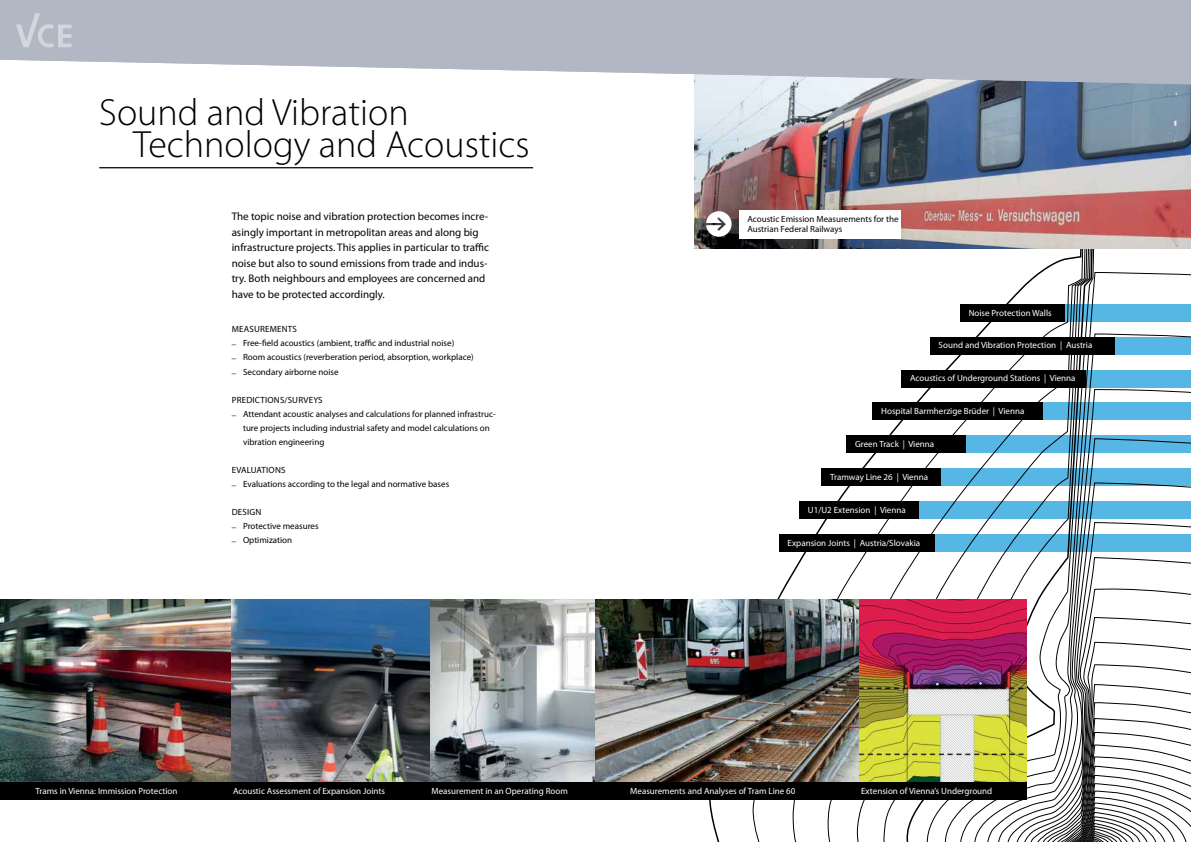
<style>
.page{position:relative;width:1191px;height:842px;background:#fff}
.page>*{position:absolute;margin:0;border:0;box-sizing:border-box;transform-origin:0 0}
.t1{font:300 38px/32px "Myriad Pro";color:#000}
.t2{font:11px/15.5px "Myriad Pro";color:#000}
.t3{font:9px/14px "Myriad Pro";color:#000}
.t4{font:9px "Myriad Pro";color:#fff}
.t5{font:9px "Myriad Pro";letter-spacing:.02em;color:#000}
</style>
<div class="page">
<img style="left:0;top:599px;width:232px;height:184px">
<img style="left:232px;top:599px;width:476px;height:184px">
<img style="left:694px;top:84px;width:14px;height:164px">
<div style="left:0;top:783px;width:595px;height:17px;background:#000"></div>
<svg style="left:1096px;top:120px;width:95px;height:83px;background:#9b98a3"></svg>
<svg style="left:1096px;top:203px;width:95px;height:639px"></svg>
<img style="left:708px;top:84px;width:383px;height:758px">
<div style="left:595px;top:783px;width:431px;height:17px;background:#000"></div>
<hr style="left:99px;top:167px;width:434px;height:1px;background:#000">
<svg style="left:0;top:0;width:1191px;height:84px;background:#bac0ca"></svg>
<div style="left:1020px;top:304px;width:171px;height:17px;background:#56b6e4"></div>
<div style="left:1003px;top:337px;width:188px;height:17px;background:#56b6e4"></div>
<div style="left:883px;top:534px;width:308px;height:17px;background:#56b6e4"></div>
<svg style="left:965px;top:436px;width:226px;height:17px;background:#4fa7d1"></svg>
<div style="left:883px;top:501px;width:308px;height:17px;background:#56b6e4"></div>
<div style="left:959px;top:403px;width:232px;height:17px;background:#56b6e4"></div>
<div style="left:925px;top:469px;width:266px;height:17px;background:#56b6e4"></div>
<div style="left:977px;top:370px;width:214px;height:17px;background:#56b6e4"></div>
<svg style="left:706px;top:211px;width:25px;height:26px"></svg>
<div style="left:739px;top:210px;width:161px;height:29px;background:#fff"></div>
<div style="left:960px;top:304px;width:105px;height:17px;background:#000"></div>
<div style="left:872px;top:403px;width:170px;height:17px;background:#000"></div>
<div style="left:930px;top:337px;width:184px;height:17px;background:#000"></div>
<div style="left:846px;top:436px;width:119px;height:17px;background:#000"></div>
<div style="left:901px;top:370px;width:185px;height:17px;background:#000"></div>
<div style="left:821px;top:469px;width:119px;height:17px;background:#000"></div>
<div style="left:779px;top:534px;width:156px;height:17px;background:#000"></div>
<div style="left:799px;top:501px;width:119px;height:17px;background:#000"></div>
<svg style="left:16px;top:13px;width:56px;height:34px;background:#bbc0ca"></svg>
<h1 class="t1" style="left:133px;top:96px;width:398px;text-indent:-34px">Sound and Vibration<br>Technology and Acoustics</h1>
<p class="t2" style="left:232px;top:208px;width:259px">The topic noise and vibration protection becomes incre&shy;asingly important in metropolitan areas and along big infrastructure projects. This applies in particular to traffic noise but also to sound emissions from trade and indus&shy;try. Both neighbours and employees are concerned and have to be protected accordingly.</p>
<p class="t3" style="left:232px;top:322px;width:244px">Measurements<br>_ Free-field acoustics (ambient, traffic and industrial noise)<br>_ Room acoustics (reverberation period, absorption, workplace) _ Secondary airborne noise</p>
<p class="t5" style="left:232px;top:394px;width:92px">PREDICTIONS/SURVEYS</p>
<p class="t3" style="left:232px;top:406px;width:266px">_ Attendant acoustic analyses and calculations for planned infrastruc-</p>
<p class="t3" style="left:243px;top:420px;width:248px">ture projects including industrial safety and model calculations on</p>
<p class="t3" style="left:243px;top:434px;width:83px">vibration engineering</p>
<p class="t3" style="left:232px;top:463px;width:219px">EVALUATIONS<br>_ Evaluations according to the legal and normative bases</p>
<p class="t3" style="left:232px;top:505px;width:88px">DESIGN<br>_ Protective measures _ Optimization</p>
<p class="t3" style="left:747px;top:213px;width:153px;line-height:10.8px">Acoustic Emission Measurements for the<br>Austrian Federal Railways</p>
<p class="t4" style="left:968px;top:307px;width:85px">Noise Protection Walls</p>
<p class="t4" style="left:938px;top:340px;width:155px">Sound and Vibration Protection | Austria</p>
<p class="t4" style="left:910px;top:373px;width:167px">Acoustics of Underground Stations | Vienna</p>
<p class="t4" style="left:881px;top:406px;width:145px">Hospital Barmherzige Brüder | Vienna</p>
<p class="t4" style="left:855px;top:438px;width:81px">Green Track | Vienna</p>
<p class="t4" style="left:830px;top:471px;width:99px">Tramway Line 26 | Vienna</p>
<p class="t4" style="left:808px;top:504px;width:99px">U1/U2 Extension | Vienna</p>
<p class="t4" style="left:787px;top:537px;width:134px">Expansion Joints | Austria/Slovakia</p>
<p class="t4" style="left:35px;top:785px;width:144px">Trams in Vienna: Immission Protection</p>
<p class="t4" style="left:233px;top:785px;width:153px">Acoustic Assessment of Expansion Joints</p>
<p class="t4" style="left:431px;top:785px;width:138px">Measurement in an Operating Room</p>
<p class="t4" style="left:630px;top:785px;width:167px">Measurements and Analyses of Tram Line 60</p>
<p class="t4" style="left:861px;top:785px;width:133px">Extension of Vienna’s Underground</p>
</div>
